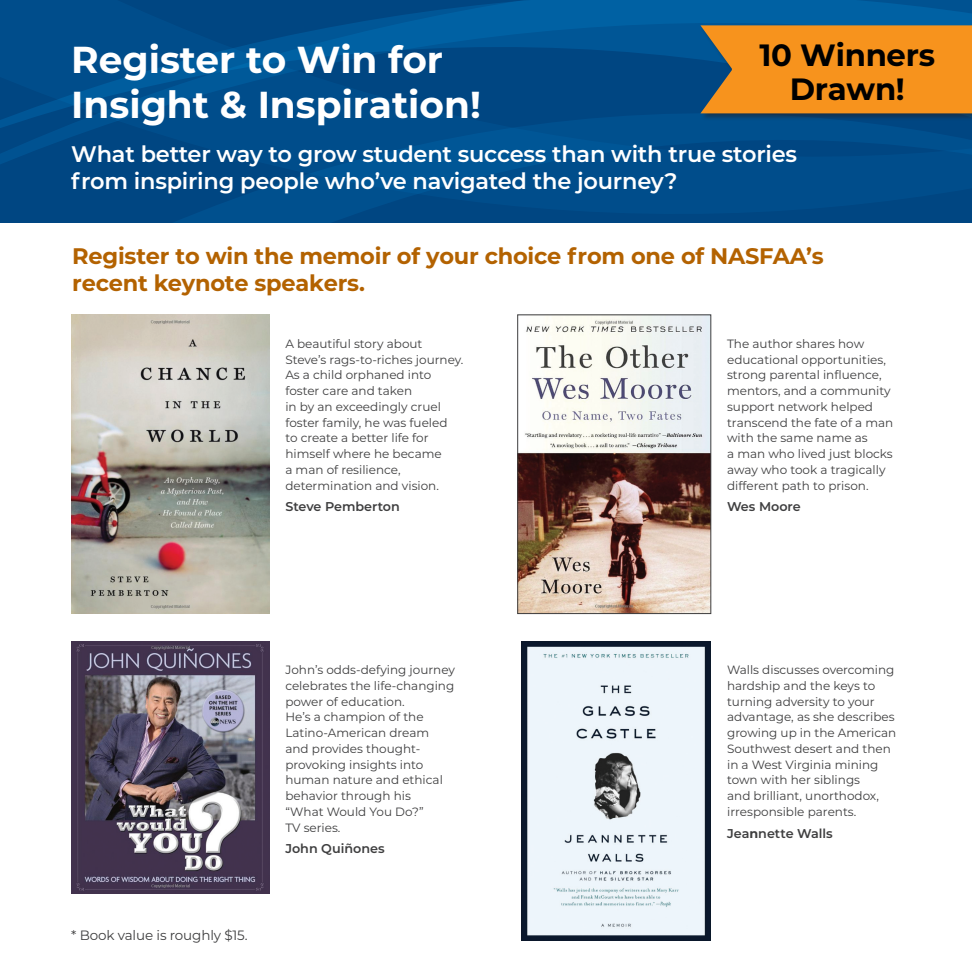
<style>
.page{position:relative;width:972px;height:972px;background:#fff}
.page>*{position:absolute;margin:0;border:0;box-sizing:border-box;transform-origin:0 0}
.t1{font:700 37.5px/45px "Montserrat";color:#fff}
.t2{font:700 30.75px/34.1px "Montserrat";letter-spacing:-.01em;color:#000;text-align:center}
.t3{font:600 22.5px/27px "Montserrat";letter-spacing:-.01em;color:#fff}
.t4{font:700 22.5px/27px "Montserrat";letter-spacing:-.01em;color:#b36200}
.t5{font:13.5px "Montserrat";letter-spacing:-.01em;color:#3e3e3f}
.t6{font:600 12.75px "Montserrat";color:#3e3e3f}
.Body{font:12px/15.8px "Montserrat";color:#3e3e3f}
.s1{font-weight:700}
</style>
<div class="page">
<svg style="left:0;top:0;width:972px;height:113px;background:#00508e"></svg>
<svg style="left:0;top:113px;width:972px;height:110px;background:#004b89"></svg>
<img style="left:71px;top:315px;width:198px;height:299px">
<img style="left:72px;top:642px;width:197px;height:252px">
<img style="left:521px;top:642px;width:190px;height:298px">
<img style="left:519px;top:317px;width:190px;height:295px">
<div style="left:517px;top:315px;width:194px;height:299px;border:1px solid #3e3e3f"></div>
<div style="left:700px;top:25px;width:272px;height:96px;background:#231f20;opacity:.5"></div>
<svg style="left:700px;top:25px;width:272px;height:88px;background:#e78e23"></svg>
<p class="t2" style="left:760px;top:36px;width:177px">10 Winners<br>Drawn!</p>
<h1 class="t1" style="left:71px;top:35px;width:411px">Register to Win for<br>Insight &amp; Inspiration!</h1>
<p class="t3" style="left:71px;top:139px;width:727px">What better way to grow student success than with true stories from inspiring people who’ve navigated the journey?</p>
<p class="t4" style="left:72px;top:241px;width:753px">Register to win the memoir of your choice from one of NASFAA’s recent keynote speakers.</p>
<p class="Body" style="left:285px;top:335px;width:180px">A beautiful story about<br>Steve’s rags-to-riches journey.<br>As a child orphaned into foster care and taken<br>in by an exceedingly cruel foster family, he was fueled<br>to create a better life for himself where he became<br>a man of resilience, determination and vision.</p>
<p class="t6" style="left:285px;top:498px;width:116px">Steve Pemberton</p>
<p class="t5" style="left:71px;top:926px;width:178px">* Book value is roughly $15.</p>
<p class="Body" style="left:285px;top:662px;width:171px">John’s odds-defying journey celebrates the life-changing power of education.<br>He’s a champion of the<br>Latino-American dream and provides thought&shy;provoking insights into human nature and ethical behavior through his<br>“What Would You Do?”<br>TV series.</p>
<p class="t6" style="left:285px;top:840px;width:101px">John Quiñones</p>
<p class="Body" style="left:727px;top:335px;width:168px">The author shares how educational opportunities, strong parental influence, mentors, and a community support network helped transcend the fate of a man with the same name as<br>a man who lived just blocks away who took a tragically different path to prison.</p>
<p class="t6" style="left:727px;top:498px;width:75px">Wes Moore</p>
<p class="Body" style="left:727px;top:662px;width:171px">Walls discusses overcoming hardship and the keys to turning adversity to your advantage, as she describes growing up in the American<br>Southwest desert and then in a West Virginia mining town with her siblings<br>and brilliant, unorthodox, irresponsible parents.</p>
<p class="t6" style="left:727px;top:825px;width:107px">Jea<span class="s1">n</span>nette Walls</p>
</div>
